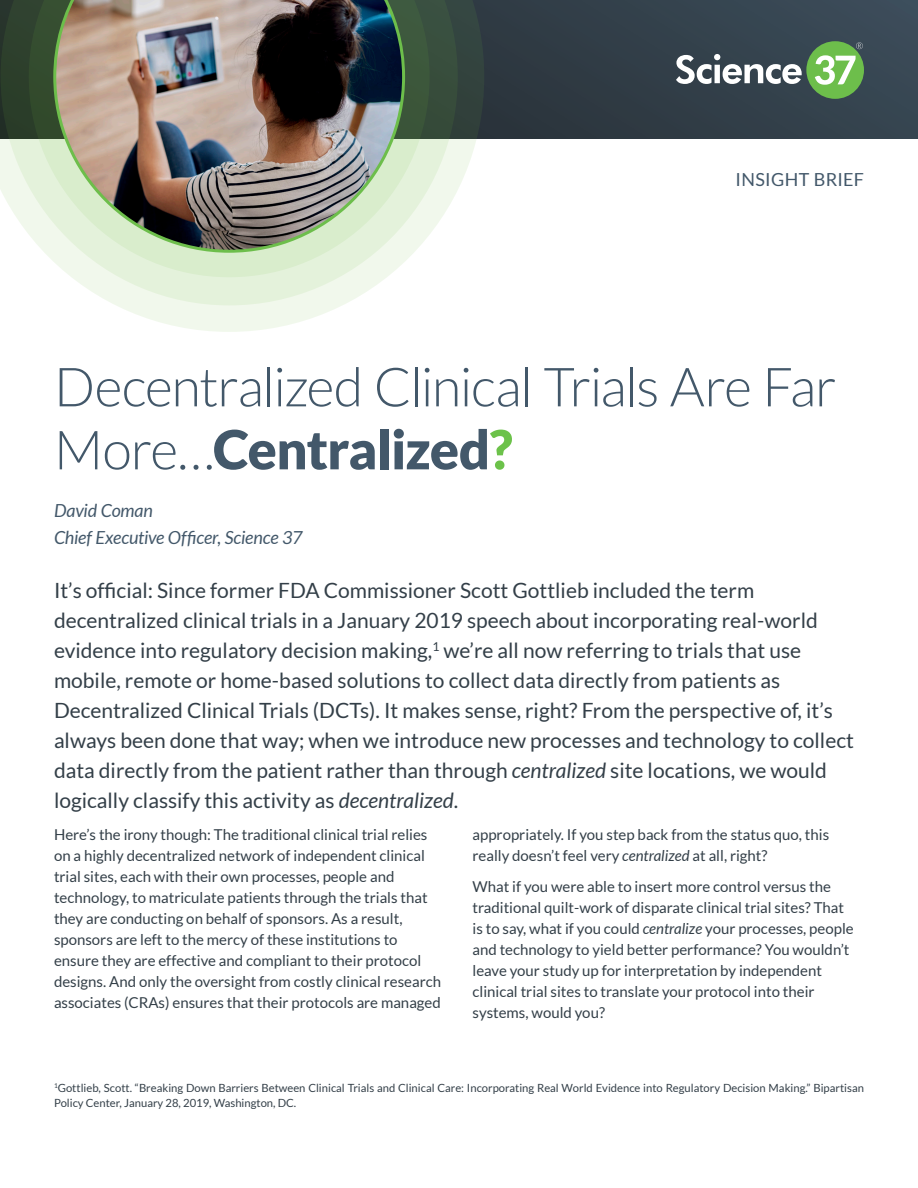
<style>
.page{position:relative;width:918px;height:1188px;background:#fff}
.page>*{position:absolute;margin:0;border:0;box-sizing:border-box;transform-origin:0 0}
.t1{font:300 54px/63px "Lato";letter-spacing:-.025em;color:#43586a}
.body_copy{font:21px/30px "Lato";color:#333f48}
.t2{font:italic 18px/27px "Lato";letter-spacing:-.01em;color:#43586a}
.t3{font:18px "Lato";letter-spacing:.015em;color:#43586a}
.body_copy-2{font:15px/21px "Lato";color:#333f48}
.t4{font:11.25px/15px "Lato";color:#333f48}
.s1{font-weight:900}
.s2{font-weight:900;color:#6cc24a}
.s3{font-style:italic}
</style>
<div class="page">
<div style="left:0;top:0;width:918px;height:138px;background:linear-gradient(to bottom,#36444f,#2f3b44)"></div>
<svg style="left:676px;top:54px;width:126px;height:30px"></svg>
<div style="left:806px;top:41px;width:58px;height:58px;background:#6dbe4b;border-radius:50%"></div>
<svg style="left:856px;top:42px;width:7px;height:7px"></svg>
<svg style="left:815px;top:55px;width:41px;height:30px"></svg>
<svg style="left:0;top:0;width:484px;height:332px"></svg>
<svg style="left:1px;top:0;width:457px;height:305px"></svg>
<svg style="left:29px;top:0;width:401px;height:277px;background:#b1c1ab"></svg>
<img style="left:52px;top:0;width:355px;height:254px">
<p class="t3" style="left:736px;top:170px;width:130px">INSIGHT BRIEF</p>
<p class="t1" style="left:54px;top:356px;width:784px">Decentralized Clinical Trials Are Far<br>More…<span class="s1">Centralized</span><span class="s2">?</span></p>
<p class="t2" style="left:54px;top:497px;width:250px">David Coman<br>Chief Executive Officer, Science 37</p>
<p class="body_copy" style="left:54px;top:575px;width:802px">It’s official: Since former FDA Commissioner Scott Gottlieb included the term decentralized clinical trials in a January 2019 speech about incorporating real-world evidence into regulatory decision making,<sup>1</sup> we’re all now referring to trials that use mobile, remote or home-based solutions to collect data directly from patients as Decentralized Clinical Trials (DCTs). It makes sense, right? From the perspective of, it’s always been done that way; when we introduce new processes and technology to collect data directly from the patient rather than through <span class="s3">centralized</span> site locations, we would logically classify this activity as <span class="s3">decentralized</span>.</p>
<p class="body_copy-2" style="left:54px;top:824px;width:389px">Here’s the irony though: The traditional clinical trial relies on a highly decentralized network of independent clinical trial sites, each with their own processes, people and technology, to matriculate patients through the trials that they are conducting on behalf of sponsors. As a result, sponsors are left to the mercy of these institutions to ensure they are effective and compliant to their protocol designs. And only the oversight from costly clinical research associates (CRAs) ensures that their protocols are managed</p>
<p class="body_copy-2" style="left:472px;top:824px;width:358px">appropriately. If you step back from the status quo, this really doesn’t feel very <span class="s3">centralized</span> at all, right?</p>
<p class="body_copy-2" style="left:472px;top:876px;width:383px">What if you were able to insert more control versus the traditional quilt-work of disparate clinical trial sites? That is to say, what if you could <span class="s3">centralize</span> your processes, people and technology to yield better performance? You wouldn’t leave your study up for interpretation by independent clinical trial sites to translate your protocol into their systems, would you?</p>
<p class="t4" style="left:54px;top:1081px;width:812px"><sup>1</sup>Gottlieb, Scott. “Breaking Down Barriers Between Clinical Trials and Clinical Care: Incorporating Real World Evidence into Regulatory Decision Making.” Bipartisan<br>Policy Center, January 28, 2019, Washington, DC.</p>
</div>
